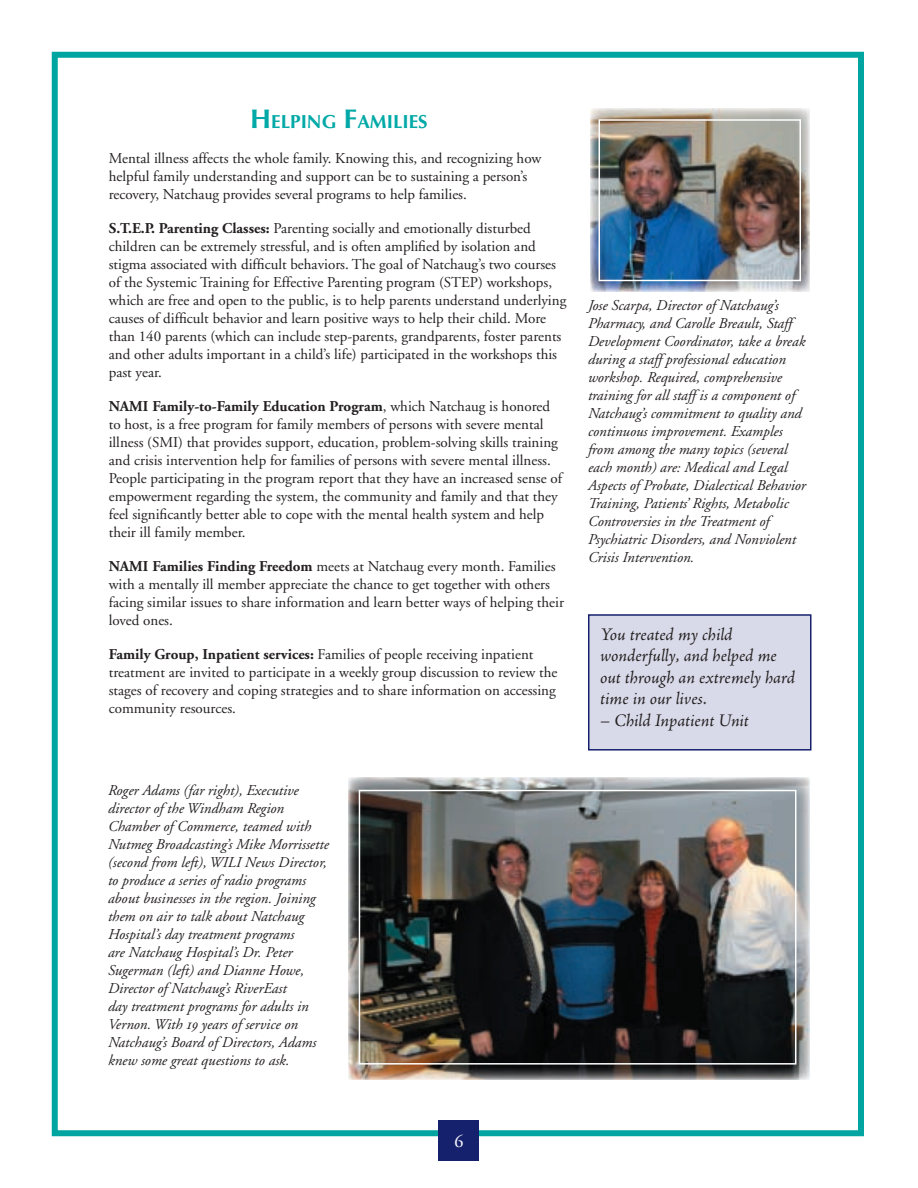
<style>
.page{position:relative;width:918px;height:1188px;background:#fff}
.page>*{position:absolute;margin:0;border:0;box-sizing:border-box;transform-origin:0 0}
.t1{font:700 18.9px "Optima";color:#00a9a7}
.t2{font:italic 18px/21.6px "Adobe Jenson Pro";letter-spacing:-.005em;color:#231f20}
.t3{font:18px "Adobe Garamond Pro";color:#fff}
.t4{font:15px/18px "Adobe Garamond";color:#231f20}
.t5{font:15px/18px "Adobe Garamond Italic Os F";color:#231f20}
.s1{font-size:27px}
.s2{font-weight:700}
</style>
<div class="page">
<div style="left:52px;top:52px;width:812px;height:1084px;border:6px solid #00a4a0"></div>
<div style="left:439px;top:1120px;width:40px;height:41px;background:#16216e"></div>
<img style="left:348px;top:777px;width:462px;height:303px">
<div style="left:359px;top:790px;width:437px;height:275px;border:2px solid #fff"></div>
<div style="left:589px;top:615px;width:222px;height:135px;background:#d9dae9"></div>
<div style="left:588px;top:614px;width:224px;height:137px;border:2px solid #16216e"></div>
<img style="left:590px;top:108px;width:220px;height:184px">
<div style="left:598px;top:119px;width:203px;height:162px;border:2px solid #fff"></div>
<p class="t1" style="left:250px;top:111px;width:179px"><span class="s1">H</span>ELPING <span class="s1">F</span>AMILIES</p>
<p class="t4" style="left:109px;top:149px;width:434px">Mental illness affects the whole family. Knowing this, and recognizing how helpful family understanding and support can be to sustaining a person’s recovery, Natchaug provides several programs to help families.</p>
<p class="t4" style="left:109px;top:219px;width:459px"><span class="s2">S.T.E.P. Parenting Classes:</span> Parenting socially and emotionally disturbed children can be extremely stressful, and is often amplified by isolation and stigma associated with difficult behaviors. The goal of Natchaug’s two courses of the Systemic Training for Effective Parenting program (STEP) workshops, which are free and open to the public, is to help parents understand underlying causes of difficult behavior and learn positive ways to help their child. More than 140 parents (which can include step-parents, grandparents, foster parents and other adults important in a child’s life) participated in the workshops this past year.</p>
<p class="t4" style="left:109px;top:398px;width:455px"><span class="s2">NAMI Family-to-Family Education Program</span>, which Natchaug is honored to host, is a free program for family members of persons with severe mental illness (SMI) that provides support, education, problem-solving skills training and crisis intervention help for families of persons with severe mental illness.<br>People participating in the program report that they have an increased sense of empowerment regarding the system, the community and family and that they feel significantly better able to cope with the mental health system and help their ill family member.</p>
<p class="t4" style="left:109px;top:558px;width:457px"><span class="s2">NAMI Families Finding Freedom</span> meets at Natchaug every month. Families with a mentally ill member appreciate the chance to get together with others facing similar issues to share information and learn better ways of helping their loved ones.</p>
<p class="t4" style="left:109px;top:646px;width:450px"><span class="s2">Family Group, Inpatient services:</span> Families of people receiving inpatient treatment are invited to participate in a weekly group discussion to review the stages of recovery and coping strategies and to share information on accessing community resources.</p>
<p class="t5" style="left:588px;top:296px;width:220px">Jose Scarpa, Director of Natchaug’s Pharmacy, and Carolle Breault, Staff Development Coordinator, take a break during a staff professional education workshop. Required, comprehensive training for all staff is a component of Natchaug’s commitment to quality and continuous improvement. Examples from among the many topics (several each month) are: Medical and Legal Aspects of Probate, Dialectical Behavior Training, Patients’ Rights, Metabolic Controversies in the Treatment of Psychiatric Disorders, and Nonviolent Crisis Intervention.</p>
<p class="t2" style="left:600px;top:624px;width:196px">You treated my child wonderfully, and helped me out through an extremely hard time in our lives.</p>
<p class="t2" style="left:600px;top:711px;width:150px">– Child Inpatient Unit</p>
<p class="t5" style="left:108px;top:782px;width:222px">Roger Adams (far right), Executive director of the Windham Region Chamber of Commerce, teamed with Nutmeg Broadcasting’s Mike Morrissette (second from left), WILI News Director, to produce a series of radio programs about businesses in the region. Joining them on air to talk about Natchaug Hospital’s day treatment programs<br>are Natchaug Hospital’s Dr. Peter Sugerman (left) and Dianne Howe, Director of Natchaug’s RiverEast<br>day treatment programs for adults in Vernon. With 19 years of service on Natchaug’s Board of Directors, Adams knew some great questions to ask.</p>
<p class="t3" style="left:454px;top:1131px;width:10px">6</p>
</div>
